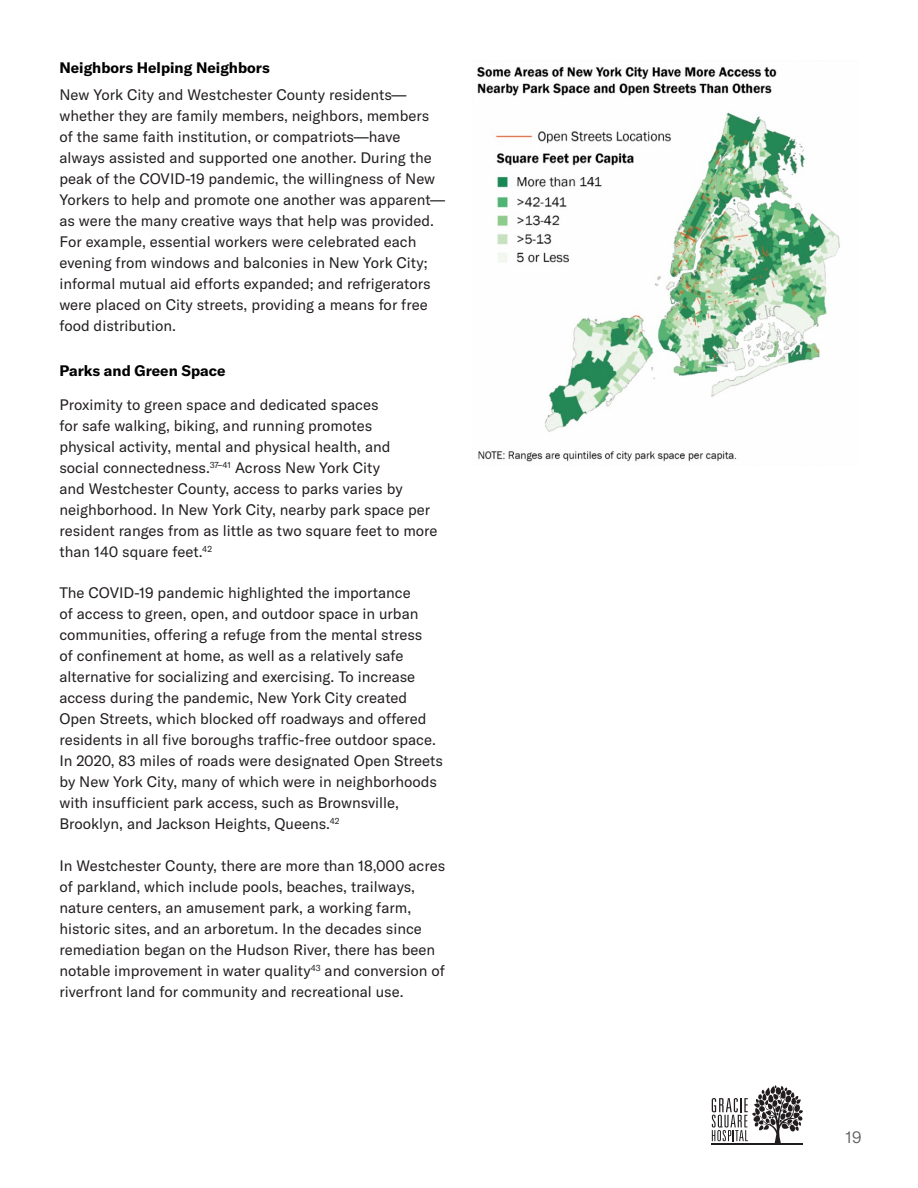
<style>
.page{position:relative;width:918px;height:1188px;background:#fff}
.page>*{position:absolute;margin:0;border:0;box-sizing:border-box;transform-origin:0 0}
.t1{font:300 16.5px "GT America";color:#57585a}
.Paragraph_Text{font:15px/21px "GT America";color:#231f20}
.Paragraph_Text-2{font:700 15px "GT America";color:#000}
</style>
<div class="page">
<svg style="left:712px;top:1085px;width:91px;height:59px"></svg>
<svg style="left:767px;top:1095px;width:8px;height:8px"></svg>
<img style="left:476px;top:66px;width:364px;height:396px">
<p class="Paragraph_Text-2" style="left:59px;top:58px;width:212px">Neighbors Helping Neighbors</p>
<p class="Paragraph_Text" style="left:59px;top:85px;width:387px">New York City and Westchester County residents— whether they are family members, neighbors, members of the same faith institution, or compatriots—have always assisted and supported one another. During the peak of the COVID-19 pandemic, the willingness of New Yorkers to help and promote one another was apparent— as were the many creative ways that help was provided.<br>For example, essential workers were celebrated each evening from windows and balconies in New York City; informal mutual aid efforts expanded; and refrigerators were placed on City streets, providing a means for free food distribution.</p>
<p class="Paragraph_Text-2" style="left:59px;top:361px;width:168px">Parks and Green Space</p>
<p class="Paragraph_Text" style="left:59px;top:394px;width:380px">Proximity to green space and dedicated spaces<br>for safe walking, biking, and running promotes<br>physical activity, mental and physical health, and<br>social connectedness.<sup>37–41</sup> Across New York City<br>and Westchester County, access to parks varies by neighborhood. In New York City, nearby park space per resident ranges from as little as two square feet to more than 140 square feet.<sup>42</sup></p>
<p class="Paragraph_Text" style="left:59px;top:583px;width:385px">The COVID-19 pandemic highlighted the importance<br>of access to green, open, and outdoor space in urban communities, offering a refuge from the mental stress<br>of confinement at home, as well as a relatively safe alternative for socializing and exercising. To increase access during the pandemic, New York City created Open Streets, which blocked off roadways and offered residents in all five boroughs traffic-free outdoor space.<br>In 2020, 83 miles of roads were designated Open Streets by New York City, many of which were in neighborhoods with insufficient park access, such as Brownsville, Brooklyn, and Jackson Heights, Queens.<sup>42</sup></p>
<p class="Paragraph_Text" style="left:59px;top:855px;width:387px">In Westchester County, there are more than 18,000 acres of parkland, which include pools, beaches, trailways, nature centers, an amusement park, a working farm, historic sites, and an arboretum. In the decades since remediation began on the Hudson River, there has been notable improvement in water quality<sup>43</sup> and conversion of riverfront land for community and recreational use.</p>
<p class="t1" style="left:846px;top:1128px;width:17px">19</p>
</div>
